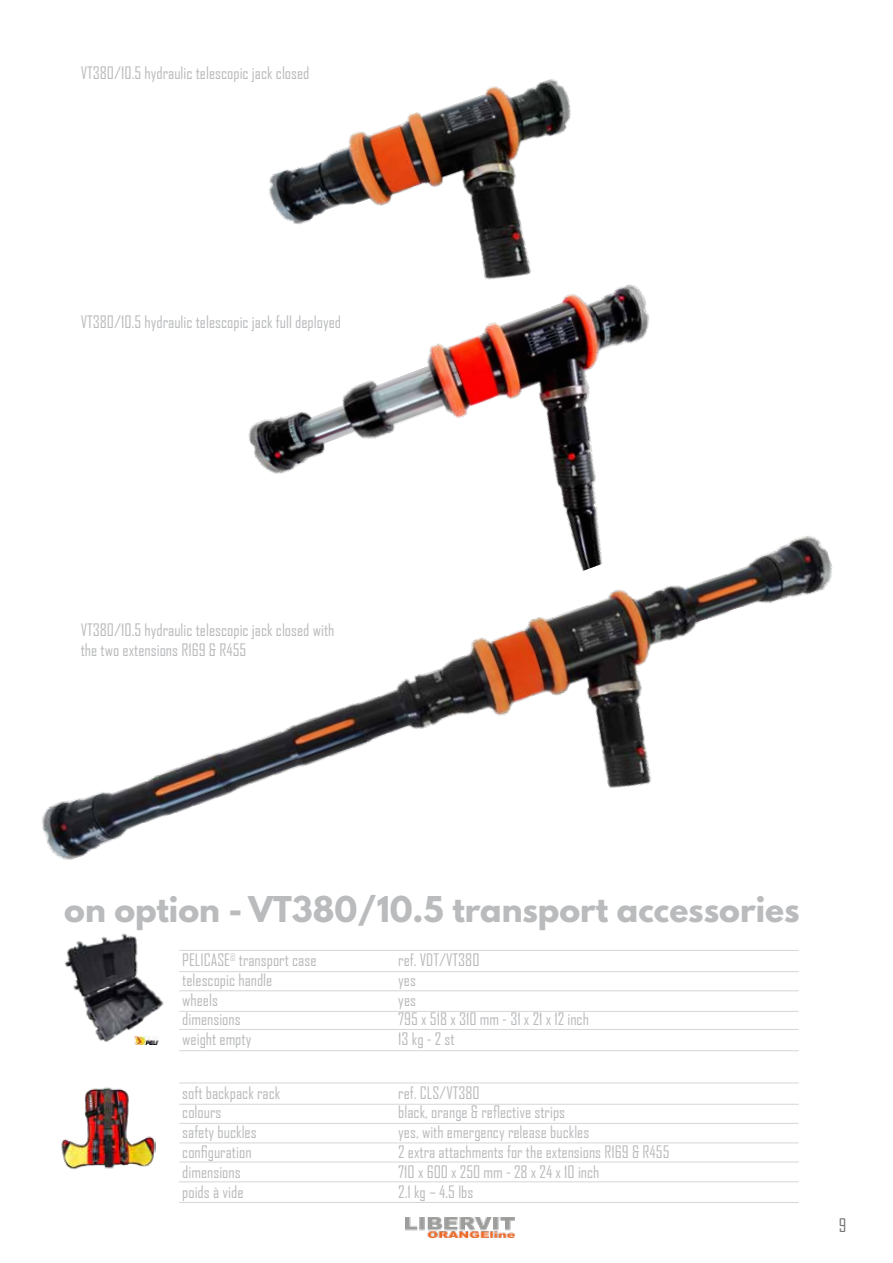
<style>
.page{position:relative;width:893px;height:1263px;background:#fff}
.page>*{position:absolute;margin:0;border:0;box-sizing:border-box;transform-origin:0 0}
.t1{font:700 31.5px "League Spartan";color:#babbbd}
.t2{font:18px "Agency FB";color:#76777a}
.t3{font:16.5px/19.8px "Agency FB";color:#babbbd}
</style>
<div class="page">
<img style="left:406px;top:1217px;width:108px;height:21px">
<hr style="left:179px;top:990px;width:620px;height:1px;background:#d6d6d7">
<hr style="left:179px;top:1011px;width:620px;height:1px;background:#d6d6d7">
<hr style="left:179px;top:1029px;width:620px;height:1px;background:#d6d6d7">
<img style="left:73px;top:981px;width:91px;height:64px">
<img style="left:61px;top:1087px;width:94px;height:83px">
<hr style="left:179px;top:1083px;width:620px;height:1px;background:#d6d6d7">
<hr style="left:179px;top:1104px;width:620px;height:1px;background:#d6d6d7">
<hr style="left:179px;top:1123px;width:620px;height:1px;background:#d6d6d7">
<hr style="left:179px;top:1143px;width:620px;height:1px;background:#d6d6d7">
<hr style="left:179px;top:1162px;width:620px;height:1px;background:#d6d6d7">
<img style="left:269px;top:79px;width:302px;height:179px">
<img style="left:41px;top:535px;width:792px;height:446px">
<img style="left:214px;top:258px;width:542px;height:415px">
<hr style="left:179px;top:1050px;width:620px;height:1px;background:#d6d6d7">
<hr style="left:179px;top:1181px;width:620px;height:1px;background:#d6d6d7">
<hr style="left:179px;top:1202px;width:620px;height:1px;background:#d6d6d7">
<p class="t3" style="left:81px;top:62px;width:230px">VT380/10.5 hydraulic telescopic jack closed</p>
<p class="t3" style="left:81px;top:312px;width:262px">VT380/10.5 hydraulic telescopic jack full deployed</p>
<p class="t3" style="left:81px;top:620px;width:255px">VT380/10.5 hydraulic telescopic jack closed with the two extensions R169 &amp; R455</p>
<h1 class="t1" style="left:64px;top:884px;width:737px">on option - VT380/10.5 transport accessories</h1>
<p class="t3" style="left:182px;top:950px;width:136px">PELICASE<sup>©</sup> transport case</p>
<p class="t3" style="left:398px;top:950px;width:83px">ref. VDT/VT380</p>
<p class="t3" style="left:182px;top:969px;width:92px">telescopic handle</p>
<p class="t3" style="left:398px;top:969px;width:19px">yes</p>
<p class="t3" style="left:182px;top:989px;width:37px">wheels</p>
<p class="t3" style="left:398px;top:989px;width:19px">yes</p>
<p class="t3" style="left:182px;top:1009px;width:60px">dimensions</p>
<p class="t3" style="left:398px;top:1009px;width:192px">795 x 518 x 310 mm - 31 x 21 x 12 inch</p>
<p class="t3" style="left:182px;top:1029px;width:71px">weight empty</p>
<p class="t3" style="left:398px;top:1029px;width:58px">13 kg - 2 st</p>
<p class="t3" style="left:182px;top:1082px;width:100px">soft backpack rack</p>
<p class="t3" style="left:398px;top:1082px;width:83px">ref. CLS/VT380</p>
<p class="t3" style="left:182px;top:1102px;width:41px">colours</p>
<p class="t3" style="left:398px;top:1102px;width:168px">black, orange &amp; reflective strips</p>
<p class="t3" style="left:182px;top:1122px;width:76px">safety buckles</p>
<p class="t3" style="left:398px;top:1122px;width:193px">yes, with emergency release buckles</p>
<p class="t3" style="left:182px;top:1141px;width:71px">configuration</p>
<p class="t3" style="left:398px;top:1141px;width:273px">2 extra attachments for the extensions R169 &amp; R455</p>
<p class="t3" style="left:182px;top:1161px;width:60px">dimensions</p>
<p class="t3" style="left:398px;top:1161px;width:203px">710 x 600 x 250 mm - 28 x 24 x 10 inch</p>
<p class="t3" style="left:182px;top:1181px;width:63px">poids à vide</p>
<p class="t3" style="left:398px;top:1181px;width:77px">2.1 kg – 4.5 lbs</p>
<p class="t2" style="left:839px;top:1214px;width:9px">9</p>
</div>
